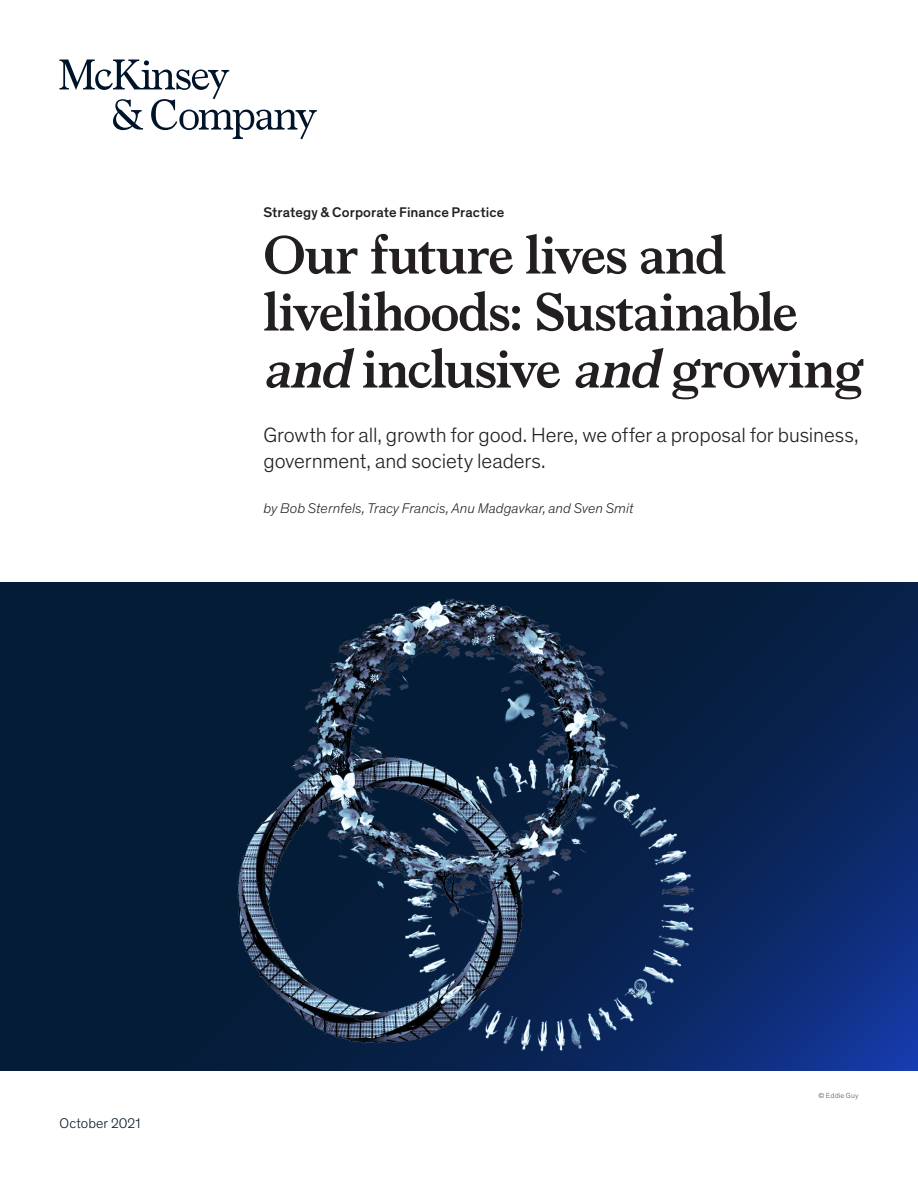
<style>
.page{position:relative;width:918px;height:1188px;background:#fff}
.page>*{position:absolute;margin:0;border:0;box-sizing:border-box;transform-origin:0 0}
.Title_of_article-dee{font:700 54px/57px "Bower";letter-spacing:-.02em;color:#231f20}
.Standfirst-Dek_McKin{font:300 21px/25.5px "Mc Kinsey Sans";letter-spacing:-.005em;color:#231f20}
.Author_byline{font:italic 300 14.25px "Mc Kinsey Sans";letter-spacing:.005em;color:#231f20}
.Eyebrow{font:500 14.25px "Mc Kinsey Sans";letter-spacing:.005em;color:#231f20}
.Cover_date_-_Deep_bl{font:300 14.25px "Mc Kinsey Sans";letter-spacing:.005em;color:#051c2c}
.Art_Photo_credit{font:300 7.5px "Mc Kinsey Sans";letter-spacing:.02em;color:#57585a}
.s1{font-style:italic}
</style>
<div class="page">
<svg style="left:0;top:582px;width:918px;height:488px"></svg>
<img style="left:196px;top:582px;width:526px;height:489px">
<svg style="left:60px;top:60px;width:257px;height:79px"></svg>
<p class="Eyebrow" style="left:264px;top:201px;width:242px">Strategy &amp; Corporate Finance Practice</p>
<p class="Title_of_article-dee" style="left:264px;top:223px;width:602px">Our future lives and livelihoods: Sustainable <span class="s1">and</span> inclusive <span class="s1">and</span> growing</p>
<p class="Standfirst-Dek_McKin" style="left:264px;top:421px;width:597px">Growth for all, growth for good. Here, we offer a proposal for business, government, and society leaders.</p>
<p class="Author_byline" style="left:264px;top:499px;width:372px">by Bob Sternfels, Tracy Francis, Anu Madgavkar, and Sven Smit</p>
<p class="Cover_date_-_Deep_bl" style="left:60px;top:1113px;width:83px">October 2021</p>
<p class="Art_Photo_credit" style="left:819px;top:1090px;width:41px">© Eddie Guy</p>
</div>
